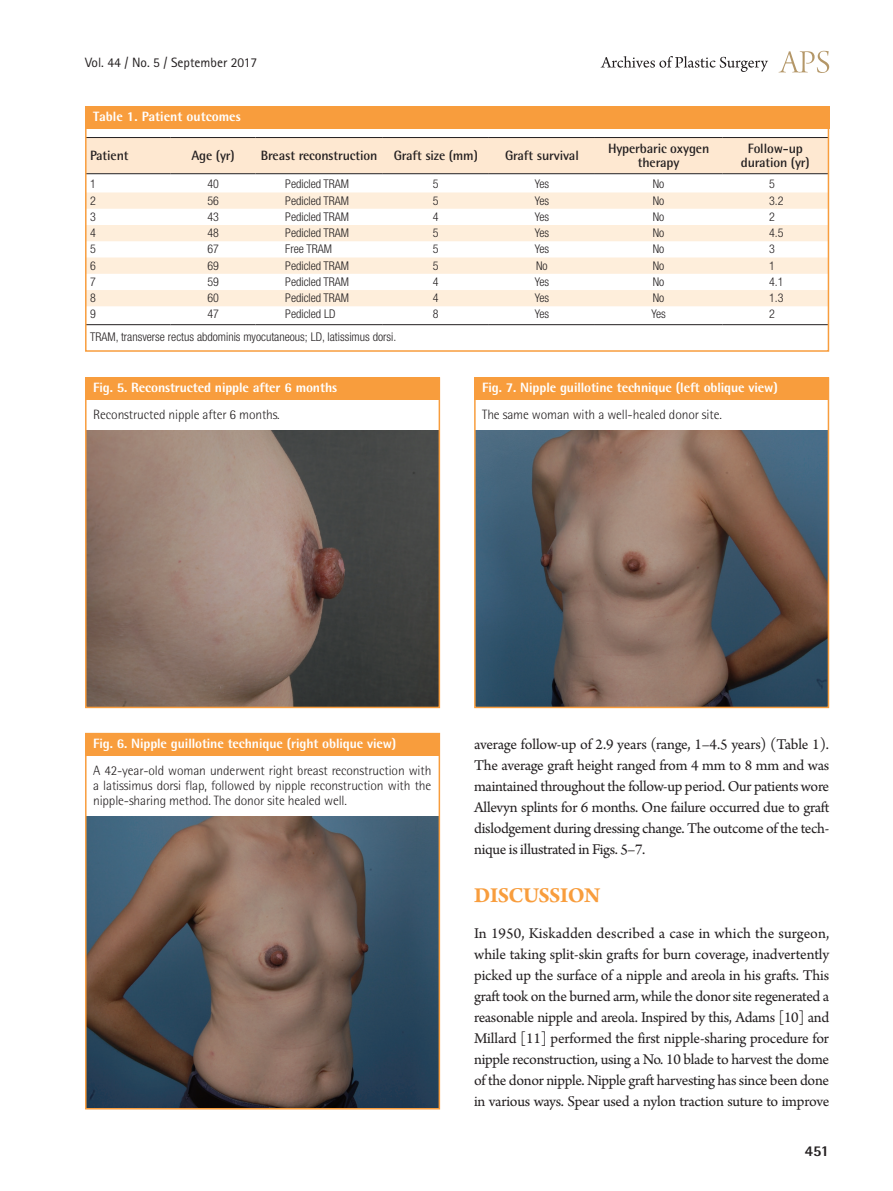
<style>
.page{position:relative;width:893px;height:1191px;background:#fff}
.page>*{position:absolute;margin:0;border:0;box-sizing:border-box;transform-origin:0 0}
.대제목{font:700 22.5px "Arno Pro";letter-spacing:-.02em;color:#f89d3d}
.본문_0{font:15.75px/21px "Arno Pro";letter-spacing:-.02em;color:#231f20;text-align:justify}
.t1{font:800 15px "Rotis Semi Sans Std";color:#231f20}
.그림설명{font:300 13.5px/15px "Rotis Semi Sans Std";letter-spacing:-.01em;color:#231f20;text-align:justify}
.표그림제목{font:800 13.5px "Rotis Semi Sans Std";letter-spacing:-.01em;color:#fff}
.표열제목{font:700 13.5px/14.2px "Rotis Semi Sans Std";letter-spacing:-.01em;color:#231f20;text-align:center}
.t2{font:13.5px "Rotis Sans Serif Std";color:#231f20}
.표본문{font:300 condensed 12px "Helvetica Neue LT Std";color:#231f20}
</style>
<div class="page">
<svg style="left:779px;top:51px;width:50px;height:22px"></svg>
<svg style="left:601px;top:56px;width:167px;height:16px"></svg>
<div style="left:88px;top:138px;width:738px;height:35px;background:#fee8d1"></div>
<svg style="left:88px;top:174px;width:738px;height:133px"></svg>
<svg style="left:88px;top:192px;width:738px;height:114px;fill:#feeedb"></svg>
<hr style="left:86px;top:324px;width:85px;height:1px;background:#231f20">
<hr style="left:171px;top:324px;width:84px;height:1px;background:#231f20">
<hr style="left:255px;top:324px;width:128px;height:1px;background:#231f20">
<hr style="left:383px;top:324px;width:106px;height:1px;background:#231f20">
<hr style="left:489px;top:324px;width:106px;height:1px;background:#231f20">
<hr style="left:595px;top:324px;width:127px;height:1px;background:#231f20">
<hr style="left:722px;top:324px;width:106px;height:1px;background:#231f20">
<hr style="left:86px;top:137px;width:85px;height:1px;background:#231f20">
<hr style="left:171px;top:137px;width:84px;height:1px;background:#231f20">
<hr style="left:255px;top:137px;width:128px;height:1px;background:#231f20">
<hr style="left:383px;top:137px;width:106px;height:1px;background:#231f20">
<hr style="left:489px;top:137px;width:106px;height:1px;background:#231f20">
<hr style="left:595px;top:137px;width:127px;height:1px;background:#231f20">
<hr style="left:722px;top:137px;width:106px;height:1px;background:#231f20">
<hr style="left:86px;top:173px;width:85px;height:1px;background:#231f20">
<hr style="left:171px;top:173px;width:84px;height:1px;background:#231f20">
<hr style="left:255px;top:173px;width:128px;height:1px;background:#231f20">
<hr style="left:383px;top:173px;width:106px;height:1px;background:#231f20">
<hr style="left:489px;top:173px;width:106px;height:1px;background:#231f20">
<hr style="left:595px;top:173px;width:127px;height:1px;background:#231f20">
<hr style="left:722px;top:173px;width:106px;height:1px;background:#231f20">
<div style="left:85px;top:106px;width:744px;height:23px;background:#f89d3d"></div>
<div style="left:85px;top:106px;width:744px;height:246px;border:2px solid #f89d3d"></div>
<img style="left:88px;top:431px;width:349px;height:274px">
<img style="left:477px;top:431px;width:349px;height:274px">
<img style="left:88px;top:816px;width:349px;height:290px">
<div style="left:85px;top:377px;width:354px;height:22px;background:#f89d3d"></div>
<div style="left:474px;top:377px;width:354px;height:22px;background:#f89d3d"></div>
<div style="left:85px;top:733px;width:354px;height:22px;background:#f89d3d"></div>
<div style="left:85px;top:377px;width:355px;height:331px;border:2px solid #f89d3d"></div>
<div style="left:474px;top:377px;width:355px;height:331px;border:2px solid #f89d3d"></div>
<div style="left:85px;top:733px;width:355px;height:376px;border:2px solid #f89d3d"></div>
<p class="t2" style="left:85px;top:54px;width:174px">Vol. 44 / No. 5 / September 2017</p>
<p class="표그림제목" style="left:93px;top:108px;width:149px">Table 1. Patient outcomes</p>
<p class="표열제목" style="left:90px;top:148px;width:40px">Patient</p>
<p class="표열제목" style="left:191px;top:148px;width:45px">Age (yr)</p>
<p class="표열제목" style="left:261px;top:148px;width:118px">Breast reconstruction</p>
<p class="표열제목" style="left:394px;top:148px;width:86px">Graft size (mm)</p>
<p class="표열제목" style="left:505px;top:148px;width:75px">Graft survival</p>
<p class="표열제목" style="left:608px;top:141px;width:103px">Hyperbaric oxygen therapy</p>
<p class="표열제목" style="left:741px;top:141px;width:70px">Follow-up duration (yr)</p>
<p class="표본문" style="left:90px;top:177px;width:7px">1</p>
<p class="표본문" style="left:207px;top:177px;width:13px">40</p>
<p class="표본문" style="left:285px;top:177px;width:65px">Pedicled TRAM</p>
<p class="표본문" style="left:433px;top:177px;width:7px">5</p>
<p class="표본문" style="left:535px;top:177px;width:16px">Yes</p>
<p class="표본문" style="left:653px;top:177px;width:13px">No</p>
<p class="표본문" style="left:769px;top:177px;width:7px">5</p>
<p class="표본문" style="left:90px;top:193px;width:7px">2</p>
<p class="표본문" style="left:207px;top:193px;width:13px">56</p>
<p class="표본문" style="left:285px;top:193px;width:65px">Pedicled TRAM</p>
<p class="표본문" style="left:433px;top:193px;width:7px">5</p>
<p class="표본문" style="left:535px;top:193px;width:16px">Yes</p>
<p class="표본문" style="left:653px;top:193px;width:13px">No</p>
<p class="표본문" style="left:769px;top:193px;width:16px">3.2</p>
<p class="표본문" style="left:90px;top:210px;width:7px">3</p>
<p class="표본문" style="left:207px;top:210px;width:13px">43</p>
<p class="표본문" style="left:285px;top:210px;width:65px">Pedicled TRAM</p>
<p class="표본문" style="left:433px;top:210px;width:7px">4</p>
<p class="표본문" style="left:535px;top:210px;width:16px">Yes</p>
<p class="표본문" style="left:653px;top:210px;width:13px">No</p>
<p class="표본문" style="left:769px;top:210px;width:7px">2</p>
<p class="표본문" style="left:90px;top:226px;width:7px">4</p>
<p class="표본문" style="left:207px;top:226px;width:13px">48</p>
<p class="표본문" style="left:285px;top:226px;width:65px">Pedicled TRAM</p>
<p class="표본문" style="left:433px;top:226px;width:7px">5</p>
<p class="표본문" style="left:535px;top:226px;width:16px">Yes</p>
<p class="표본문" style="left:653px;top:226px;width:13px">No</p>
<p class="표본문" style="left:769px;top:226px;width:16px">4.5</p>
<p class="표본문" style="left:90px;top:242px;width:7px">5</p>
<p class="표본문" style="left:207px;top:242px;width:13px">67</p>
<p class="표본문" style="left:285px;top:242px;width:48px">Free TRAM</p>
<p class="표본문" style="left:433px;top:242px;width:7px">5</p>
<p class="표본문" style="left:535px;top:242px;width:16px">Yes</p>
<p class="표본문" style="left:653px;top:242px;width:13px">No</p>
<p class="표본문" style="left:769px;top:242px;width:7px">3</p>
<p class="표본문" style="left:90px;top:258px;width:7px">6</p>
<p class="표본문" style="left:207px;top:258px;width:13px">69</p>
<p class="표본문" style="left:285px;top:258px;width:65px">Pedicled TRAM</p>
<p class="표본문" style="left:433px;top:258px;width:7px">5</p>
<p class="표본문" style="left:536px;top:258px;width:13px">No</p>
<p class="표본문" style="left:653px;top:258px;width:13px">No</p>
<p class="표본문" style="left:769px;top:258px;width:7px">1</p>
<p class="표본문" style="left:90px;top:275px;width:7px">7</p>
<p class="표본문" style="left:207px;top:275px;width:13px">59</p>
<p class="표본문" style="left:285px;top:275px;width:65px">Pedicled TRAM</p>
<p class="표본문" style="left:433px;top:275px;width:7px">4</p>
<p class="표본문" style="left:535px;top:275px;width:16px">Yes</p>
<p class="표본문" style="left:653px;top:275px;width:13px">No</p>
<p class="표본문" style="left:769px;top:275px;width:16px">4.1</p>
<p class="표본문" style="left:90px;top:291px;width:7px">8</p>
<p class="표본문" style="left:207px;top:291px;width:13px">60</p>
<p class="표본문" style="left:285px;top:291px;width:65px">Pedicled TRAM</p>
<p class="표본문" style="left:433px;top:291px;width:7px">4</p>
<p class="표본문" style="left:535px;top:291px;width:16px">Yes</p>
<p class="표본문" style="left:653px;top:291px;width:13px">No</p>
<p class="표본문" style="left:769px;top:291px;width:16px">1.3</p>
<p class="표본문" style="left:90px;top:307px;width:7px">9</p>
<p class="표본문" style="left:207px;top:307px;width:13px">47</p>
<p class="표본문" style="left:285px;top:307px;width:52px">Pedicled LD</p>
<p class="표본문" style="left:433px;top:307px;width:7px">8</p>
<p class="표본문" style="left:535px;top:307px;width:16px">Yes</p>
<p class="표본문" style="left:651px;top:307px;width:16px">Yes</p>
<p class="표본문" style="left:769px;top:307px;width:7px">2</p>
<p class="표본문" style="left:90px;top:330px;width:308px">TRAM, transverse rectus abdominis myocutaneous; LD, latissimus dorsi.</p>
<p class="표그림제목" style="left:93px;top:379px;width:246px">Fig. 5. Reconstructed nipple after 6 months</p>
<p class="표그림제목" style="left:482px;top:379px;width:297px">Fig. 7. Nipple guillotine technique (left oblique view)</p>
<p class="그림설명" style="left:93px;top:407px;width:188px">Reconstructed nipple after 6 months.</p>
<p class="그림설명" style="left:482px;top:407px;width:241px">The same woman with a well-healed donor site.</p>
<p class="표그림제목" style="left:93px;top:734px;width:305px">Fig. 6. Nipple guillotine technique (right oblique view)</p>
<p class="그림설명" style="left:93px;top:762px;width:340px">A 42-year-old woman underwent right breast reconstruction with a latissimus dorsi flap, followed by nipple reconstruction with the nipple-sharing method. The donor site healed well.</p>
<p class="본문_0" style="left:474px;top:735px;width:357px">average follow-up of 2.9 years (range, 1–4.5 years) (Table 1).<br>The average graft height ranged from 4 mm to 8 mm and was maintained throughout the follow-up period. Our patients wore Allevyn splints for 6 months. One failure occurred due to graft dislodgement during dressing change. The outcome of the tech&shy;nique is illustrated in Figs. 5–7.</p>
<p class="대제목" style="left:474px;top:882px;width:128px">DISCUSSION</p>
<p class="본문_0" style="left:474px;top:924px;width:357px">In 1950, Kiskadden described a case in which the surgeon, while taking split-skin grafts for burn coverage, inadvertently picked up the surface of a nipple and areola in his grafts. This graft took on the burned arm, while the donor site regenerated a reasonable nipple and areola. Inspired by this, Adams [10] and Millard [11] performed the first nipple-sharing procedure for nipple reconstruction, using a No. 10 blade to harvest the dome of the donor nipple. Nipple graft harvesting has since been done in various ways. Spear used a nylon traction suture to improve</p>
<p class="t1" style="left:805px;top:1141px;width:26px">451</p>
</div>
